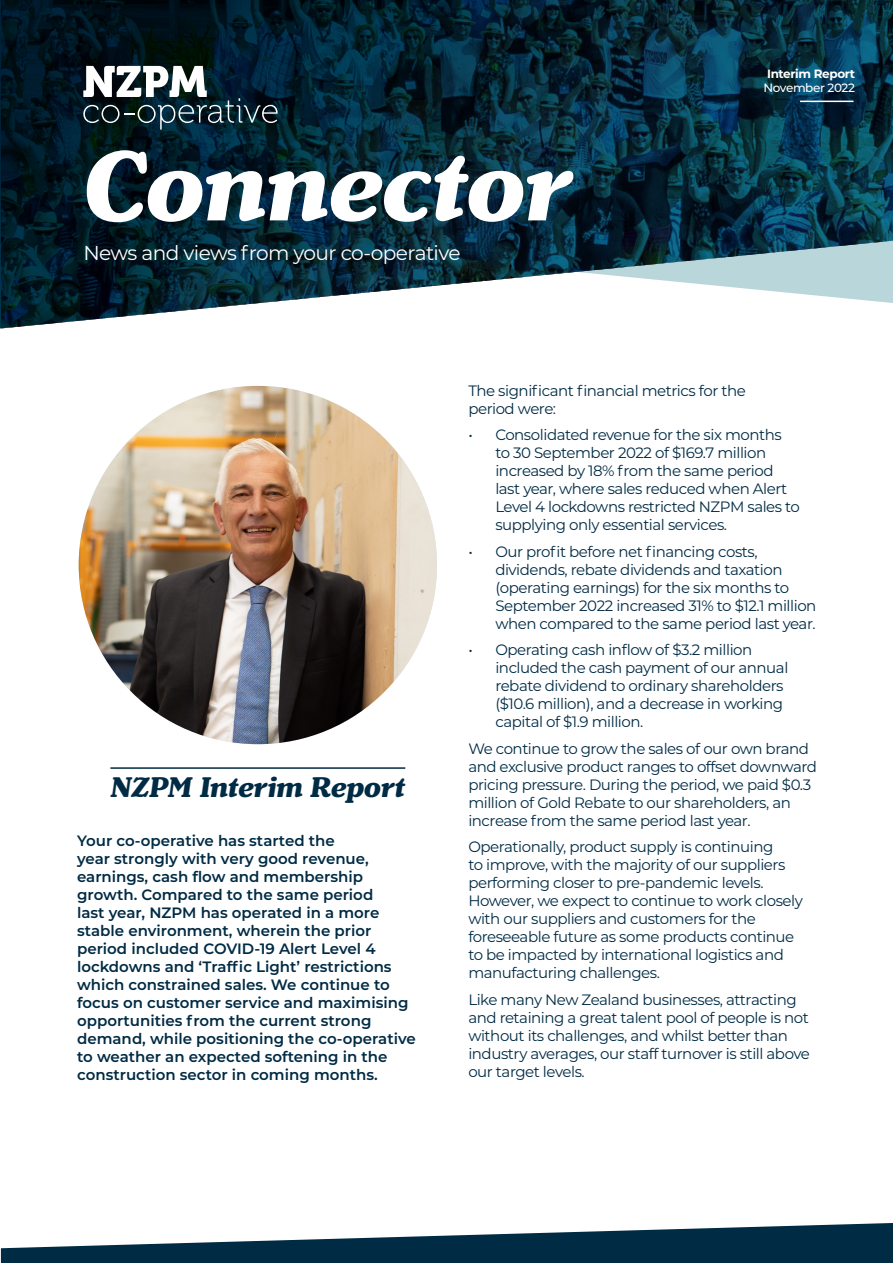
<style>
.page{position:relative;width:893px;height:1263px;background:#fff}
.page>*{position:absolute;margin:0;border:0;box-sizing:border-box;transform-origin:0 0}
.t1{font:italic 800 103.95px "Henriette";color:#fff}
.Section_Headings{font:italic 800 30px "Henriette";color:#002b44}
.t2{font:20.1px "Montserrat";letter-spacing:-.03em;color:#fff}
.Copy{font:15px/18px "Montserrat";letter-spacing:-.03em;color:#002b44}
.Copy-2{font:600 15px/18px "Montserrat";color:#002b44}
.t3{font:700 12px/14.4px "Montserrat";letter-spacing:-.03em;color:#fff;text-align:center}
.s1{font-weight:500}
</style>
<div class="page">
<svg style="left:1px;top:0;width:892px;height:329px;background:#254451"></svg>
<svg style="left:1px;top:1223px;width:892px;height:40px"></svg>
<hr style="left:110px;top:767px;width:295px;height:2px;background:#002b44">
<svg style="left:83px;top:66px;width:195px;height:64px"></svg>
<hr style="left:800px;top:101px;width:53px;height:1px;background:#fff">
<img style="left:79px;top:386px;width:358px;height:358px;border-radius:179px">
<p class="t1" style="left:83px;top:124px;width:490px">Connector</p>
<p class="t2" style="left:83px;top:239px;width:379px">News and views from your co-operative</p>
<p class="t3" style="left:763px;top:65px;width:93px">Interim Report<br><span class="s1">November 2022</span></p>
<p class="Section_Headings" style="left:110px;top:769px;width:296px">NZPM Interim Report</p>
<p class="Copy-2" style="left:77px;top:831px;width:340px">Your co-operative has started the<br>year strongly with very good revenue, earnings, cash flow and membership growth. Compared to the same period<br>last year, NZPM has operated in a more stable environment, wherein the prior period included COVID-19 Alert Level 4 lockdowns and ‘Traffic Light’ restrictions which constrained sales. We continue to focus on customer service and maximising opportunities from the current strong demand, while positioning the co-operative to weather an expected softening in the construction sector in coming months.</p>
<p class="Copy" style="left:468px;top:381px;width:279px">The significant financial metrics for the period were:</p>
<p class="Copy" style="left:495px;top:425px;width:306px;text-indent:-27px">• Consolidated revenue for the six months to 30 September 2022 of $169.7 million increased by 18% from the same period last year, where sales reduced when Alert Level 4 lockdowns restricted NZPM sales to supplying only essential services.</p>
<p class="Copy" style="left:495px;top:542px;width:323px;text-indent:-27px">• Our profit before net financing costs, dividends, rebate dividends and taxation (operating earnings) for the six months to September 2022 increased 31% to $12.1 million when compared to the same period last year.</p>
<p class="Copy" style="left:495px;top:640px;width:295px;text-indent:-27px">• Operating cash inflow of $3.2 million included the cash payment of our annual rebate dividend to ordinary shareholders ($10.6 million), and a decrease in working capital of $1.9 million.</p>
<p class="Copy" style="left:468px;top:739px;width:350px">We continue to grow the sales of our own brand and exclusive product ranges to offset downward pricing pressure. During the period, we paid $0.3 million of Gold Rebate to our shareholders, an increase from the same period last year.</p>
<p class="Copy" style="left:468px;top:837px;width:336px">Operationally, product supply is continuing<br>to improve, with the majority of our suppliers performing closer to pre-pandemic levels.<br>However, we expect to continue to work closely with our suppliers and customers for the foreseeable future as some products continue to be impacted by international logistics and manufacturing challenges.</p>
<p class="Copy" style="left:468px;top:990px;width:343px">Like many New Zealand businesses, attracting and retaining a great talent pool of people is not without its challenges, and whilst better than industry averages, our staff turnover is still above our target levels.</p>
</div>
